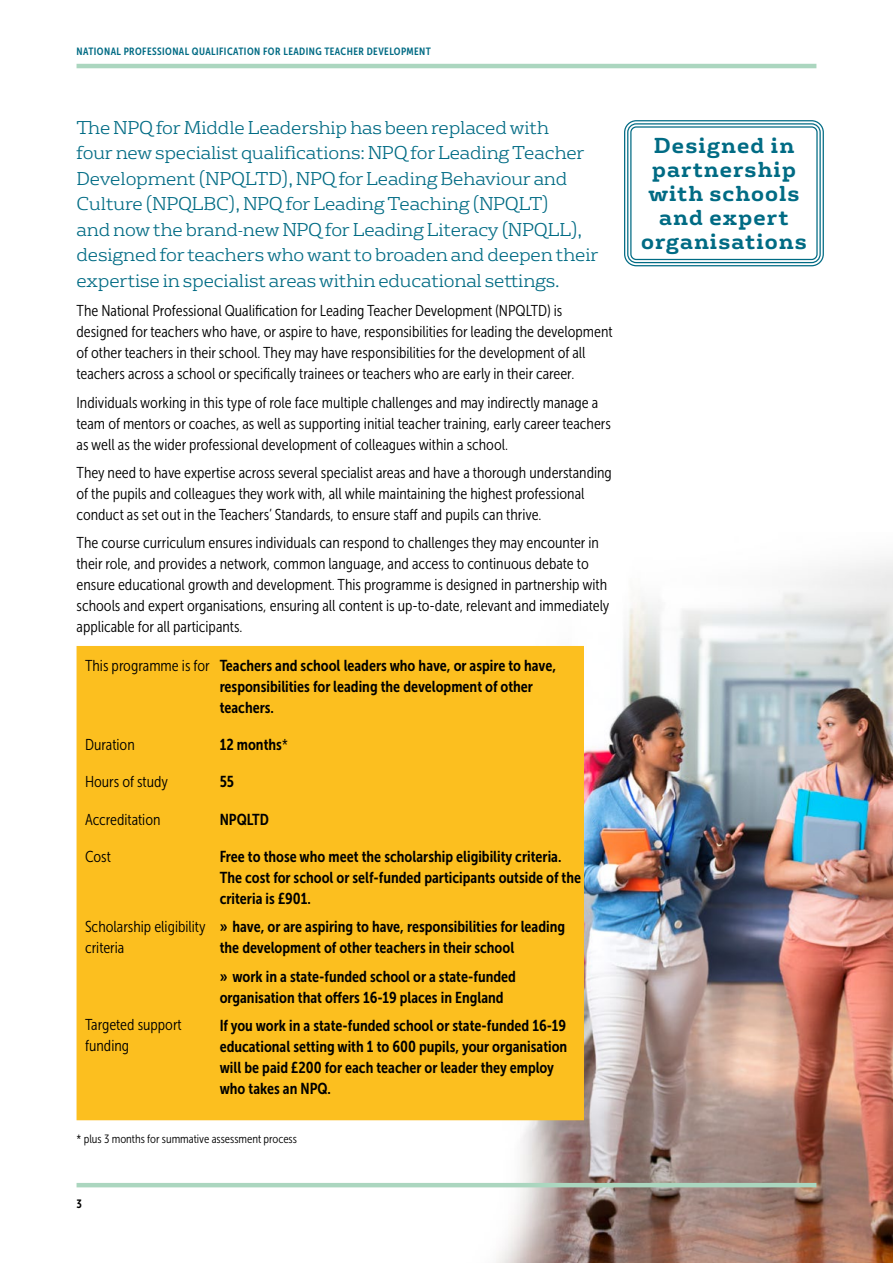
<style>
.page{position:relative;width:893px;height:1263px;background:#fff}
.page>*{position:absolute;margin:0;border:0;box-sizing:border-box;transform-origin:0 0}
.t1{font:700 21px/24px "FS Rufus";letter-spacing:.05em;color:#006b84;text-align:center}
.t2{font:300 18px/25.5px "FS Rufus";letter-spacing:-.01em;color:#006b84}
.t3{font:15.75px/21px "Museo Sans Cond 300";color:#000}
.t4{font:15.75px/21px "Museo Sans Cond 700";color:#000}
.t5{font:12px "Museo Sans Cond 300";color:#000}
.t6{font:12px "Museo Sans Cond 700";color:#000}
.t7{font:10.5px "Museo Sans Cond 700";letter-spacing:.04em;color:#006b84}
.s1{font-family:"Museo Sans Cond 300"}
</style>
<div class="page">
<hr style="left:77px;top:64px;width:739px;height:4px;background:#abd6bf">
<img style="left:461px;top:557px;width:432px;height:706px">
<div style="left:77px;top:646px;width:507px;height:474px;background:#fcbf1f"></div>
<div style="left:624px;top:120px;width:200px;height:146px;border:1px solid #006b84;border-radius:12px"></div>
<div style="left:627px;top:123px;width:194px;height:140px;border:1px solid #006b84;border-radius:8px"></div>
<div style="left:630px;top:126px;width:188px;height:134px;border:1px solid #006b84;border-radius:5px"></div>
<hr style="left:77px;top:1183px;width:739px;height:4px;background:#abd6bf">
<p class="t7" style="left:77px;top:45px;width:356px">NATIONAL PROFESSIONAL QUALIFICATION FOR LEADING TEACHER DEVELOPMENT</p>
<p class="t2" style="left:77px;top:113px;width:523px">The NPQ for Middle Leadership has been replaced with<br>four new specialist qualifications: NPQ for Leading Teacher Development (NPQLTD), NPQ for Leading Behaviour and Culture (NPQLBC), NPQ for Leading Teaching (NPQLT)<br>and now the brand-new NPQ for Leading Literacy (NPQLL), designed for teachers who want to broaden and deepen their expertise in specialist areas within educational settings.</p>
<p class="t3" style="left:77px;top:300px;width:537px">The National Professional Qualification for Leading Teacher Development (NPQLTD) is designed for teachers who have, or aspire to have, responsibilities for leading the development of other teachers in their school. They may have responsibilities for the development of all teachers across a school or specifically trainees or teachers who are early in their career.</p>
<p class="t3" style="left:77px;top:392px;width:536px">Individuals working in this type of role face multiple challenges and may indirectly manage a team of mentors or coaches, as well as supporting initial teacher training, early career teachers as well as the wider professional development of colleagues within a school.</p>
<p class="t3" style="left:77px;top:462px;width:537px">They need to have expertise across several specialist areas and have a thorough understanding of the pupils and colleagues they work with, all while maintaining the highest professional conduct as set out in the Teachers’ Standards, to ensure staff and pupils can thrive.</p>
<p class="t3" style="left:77px;top:533px;width:534px">The course curriculum ensures individuals can respond to challenges they may encounter in their role, and provides a network, common language, and access to continuous debate to ensure educational growth and development. This programme is designed in partnership with schools and expert organisations, ensuring all content is up-to-date, relevant and immediately applicable for all participants.</p>
<p class="t4" style="left:220px;top:655px;width:338px;text-indent:-135px"><span class="s1">This programme is for</span> Teachers and school leaders who have, or aspire to have, responsibilities for leading the development of other teachers.</p>
<p class="t3" style="left:85px;top:734px;width:51px">Duration</p>
<p class="t4" style="left:220px;top:734px;width:70px">12 months<span class="s1">*</span></p>
<p class="t3" style="left:85px;top:771px;width:85px">Hours of study</p>
<p class="t4" style="left:220px;top:771px;width:16px">55</p>
<p class="t3" style="left:85px;top:809px;width:77px">Accreditation</p>
<p class="t4" style="left:220px;top:809px;width:51px">NPQLTD</p>
<p class="t3" style="left:85px;top:846px;width:27px">Cost</p>
<p class="t4" style="left:220px;top:846px;width:363px">Free to those who meet the scholarship eligibility criteria.<br>The cost for school or self-funded participants outside of the criteria is £901.</p>
<p class="t4" style="left:220px;top:916px;width:347px">» have, or are aspiring to have, responsibilities for leading the development of other teachers in their school</p>
<p class="t4" style="left:220px;top:966px;width:298px">» work in a state-funded school or a state-funded organisation that offers 16-19 places in England</p>
<p class="t4" style="left:220px;top:1015px;width:349px">If you work in a state-funded school or state-funded 16-19 educational setting with 1 to 600 pupils, your organisation will be paid £200 for each teacher or leader they employ who takes an NPQ.</p>
<p class="t5" style="left:77px;top:1132px;width:222px">* plus 3 months for summative assessment process</p>
<p class="t3" style="left:85px;top:916px;width:122px">Scholarship eligibility criteria</p>
<p class="t3" style="left:85px;top:1014px;width:98px">Targeted support funding</p>
<p class="t6" style="left:77px;top:1197px;width:7px">3</p>
<h1 class="t1" style="left:641px;top:132px;width:167px">Designed in partnership with schools and expert organisations</h1>
</div>
